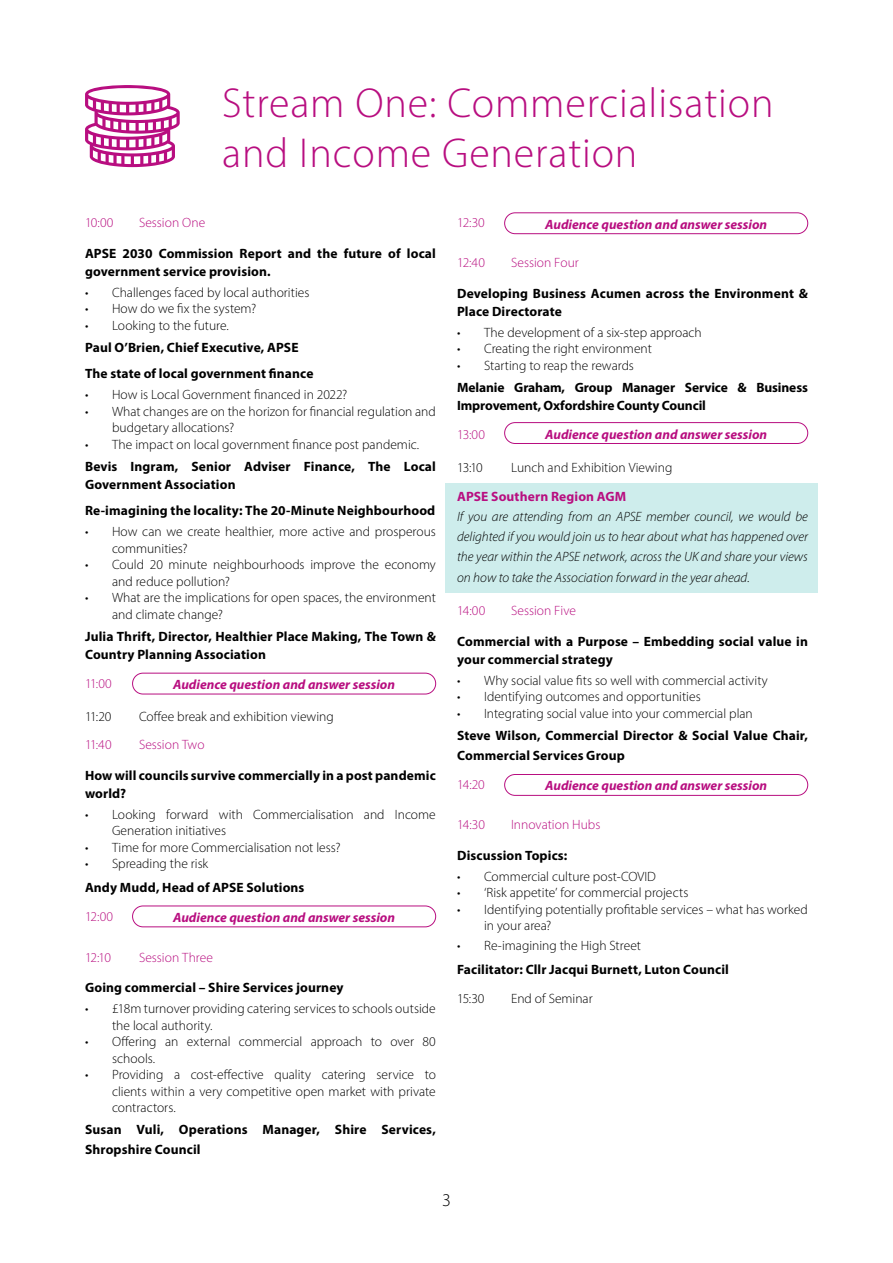
<style>
.page{position:relative;width:893px;height:1263px;background:#fff}
.page>*{position:absolute;margin:0;border:0;box-sizing:border-box;transform-origin:0 0}
.t1{font:300 42px/50.4px "Myriad Pro";letter-spacing:.02em;color:#b80e80}
.t2{font:300 18px "Myriad Pro";color:#000}
.t3{font:300 13.5px/16.5px "Myriad Pro";color:#000}
.t4{font:700 13.5px/18px "Myriad Pro";letter-spacing:.01em;color:#000}
.t5{font:italic 300 13.5px/20.2px "Myriad Pro";color:#000;text-align:justify}
.t6{font:italic 700 13.5px "Myriad Pro";color:#b80e80}
.t7{font:300 13.5px "Myriad Pro";color:#b80e80}
.t8{font:700 13.5px/18px "Myriad Pro";letter-spacing:-.01em;color:#000}
.t9{font:700 13.5px "Myriad Pro";letter-spacing:.01em;color:#b80e80}
</style>
<div class="page">
<div style="left:445px;top:483px;width:373px;height:109px;background:#ceedec"></div>
<svg style="left:85px;top:85px;width:95px;height:82px"></svg>
<div style="left:132px;top:673px;width:304px;height:21px;border:1px solid #b80e80;border-radius:10px"></div>
<div style="left:132px;top:906px;width:304px;height:21px;border:1px solid #b80e80;border-radius:10px"></div>
<div style="left:504px;top:213px;width:304px;height:21px;border:1px solid #b80e80;border-radius:10px"></div>
<div style="left:504px;top:422px;width:304px;height:22px;border:1px solid #b80e80;border-radius:10px"></div>
<div style="left:504px;top:774px;width:304px;height:21px;border:1px solid #b80e80;border-radius:10px"></div>
<h1 class="t1" style="left:222px;top:77px;width:553px">Stream One: Commercialisation and Income Generation</h1>
<p class="t7" style="left:85px;top:214px;width:30px">10:00</p>
<p class="t7" style="left:139px;top:214px;width:68px">Session One</p>
<p class="t4" style="left:85px;top:244px;width:352px">APSE 2030 Commission Report and the future of local government service provision.</p>
<p class="t3" style="left:85px;top:284px;width:226px">• Challenges faced by local authorities</p>
<p class="t3" style="left:85px;top:300px;width:173px">• How do we fix the system?</p>
<p class="t3" style="left:85px;top:317px;width:145px">• Looking to the future.</p>
<p class="t4" style="left:85px;top:333px;width:230px;line-height:26.5px">Paul O’Brien, Chief Executive, APSE<br>The state of local government finance</p>
<p class="t3" style="left:85px;top:386px;width:264px">• How is Local Government financed in 2022?</p>
<p class="t3" style="left:112px;top:403px;width:325px;text-indent:-27px">• What changes are on the horizon for financial regulation and budgetary allocations?</p>
<p class="t3" style="left:85px;top:436px;width:336px">• The impact on local government finance post pandemic.</p>
<p class="t4" style="left:85px;top:457px;width:352px">Bevis Ingram, Senior Adviser Finance, The Local<br>Government Association</p>
<p class="t4" style="left:85px;top:501px;width:352px">Re-imagining the locality: The 20-Minute Neighbourhood</p>
<p class="t3" style="left:112px;top:523px;width:325px;text-indent:-27px">• How can we create healthier, more active and prosperous communities?</p>
<p class="t3" style="left:112px;top:556px;width:325px;text-indent:-27px">• Could 20 minute neighbourhoods improve the economy and reduce pollution?</p>
<p class="t3" style="left:112px;top:589px;width:325px;text-indent:-27px">• What are the implications for open spaces, the environment and climate change?</p>
<p class="t4" style="left:85px;top:627px;width:352px">Julia Thrift, Director, Healthier Place Making, The Town &amp;<br>Country Planning Association</p>
<p class="t7" style="left:85px;top:675px;width:28px">11:00</p>
<p class="t3" style="left:85px;top:708px;width:28px">11:20</p>
<p class="t3" style="left:139px;top:708px;width:196px">Coffee break and exhibition viewing</p>
<p class="t7" style="left:85px;top:737px;width:28px">11:40</p>
<p class="t7" style="left:139px;top:737px;width:67px">Session Two</p>
<p class="t4" style="left:85px;top:766px;width:352px">How will councils survive commercially in a post pandemic world?</p>
<p class="t3" style="left:112px;top:806px;width:325px;text-indent:-27px">• Looking forward with Commercialisation and Income<br>Generation initiatives</p>
<p class="t3" style="left:85px;top:839px;width:257px">• Time for more Commercialisation not less?</p>
<p class="t3" style="left:85px;top:855px;width:125px">• Spreading the risk</p>
<p class="t4" style="left:85px;top:878px;width:221px">Andy Mudd, Head of APSE Solutions</p>
<p class="t7" style="left:85px;top:908px;width:30px">12:00</p>
<p class="t7" style="left:85px;top:949px;width:28px">12:10</p>
<p class="t7" style="left:139px;top:949px;width:75px">Session Three</p>
<p class="t4" style="left:85px;top:978px;width:260px">Going commercial – Shire Services journey</p>
<p class="t3" style="left:112px;top:1000px;width:325px;text-indent:-27px">• £18m turnover providing catering services to schools outside the local authority.</p>
<p class="t3" style="left:112px;top:1033px;width:325px;text-indent:-27px">• Offering an external commercial approach to over 80 schools.</p>
<p class="t3" style="left:112px;top:1066px;width:325px;text-align:justify;text-indent:-27px">• Providing a cost-effective quality catering service to clients within a very competitive open market with private contractors.</p>
<p class="t4" style="left:85px;top:1119px;width:352px;line-height:19.8px">Susan Vuli, Operations Manager, Shire Services,<br>Shropshire Council</p>
<p class="t6" style="left:173px;top:676px;width:224px">Audience question and answer session</p>
<p class="t6" style="left:173px;top:908px;width:224px">Audience question and answer session</p>
<p class="t7" style="left:457px;top:214px;width:29px">12:30</p>
<p class="t7" style="left:457px;top:255px;width:29px">12:40</p>
<p class="t7" style="left:511px;top:255px;width:69px">Session Four</p>
<p class="t4" style="left:457px;top:284px;width:352px">Developing Business Acumen across the Environment &amp;<br>Place Directorate</p>
<p class="t3" style="left:457px;top:324px;width:246px">• The development of a six-step approach</p>
<p class="t3" style="left:457px;top:340px;width:196px">• Creating the right environment</p>
<p class="t3" style="left:457px;top:357px;width:178px">• Starting to reap the rewards</p>
<p class="t8" style="left:457px;top:378px;width:352px">Melanie Graham, Group Manager Service &amp; Business<br>Improvement, Oxfordshire County Council</p>
<p class="t7" style="left:457px;top:426px;width:29px">13:00</p>
<p class="t3" style="left:457px;top:459px;width:27px">13:10</p>
<p class="t3" style="left:511px;top:459px;width:163px">Lunch and Exhibition Viewing</p>
<p class="t9" style="left:457px;top:487px;width:171px">APSE Southern Region AGM</p>
<p class="t5" style="left:457px;top:506px;width:352px">If you are attending from an APSE member council, we would be delighted if you would join us to hear about what has happened over the year within the APSE network, across the UK and share your views on how to take the Association forward in the year ahead.</p>
<p class="t7" style="left:457px;top:603px;width:30px">14:00</p>
<p class="t7" style="left:511px;top:603px;width:66px">Session Five</p>
<p class="t4" style="left:457px;top:632px;width:352px">Commercial with a Purpose – Embedding social value in your commercial strategy</p>
<p class="t3" style="left:457px;top:672px;width:312px">• Why social value fits so well with commercial activity</p>
<p class="t3" style="left:457px;top:688px;width:245px">• Identifying outcomes and opportunities</p>
<p class="t3" style="left:457px;top:705px;width:297px">• Integrating social value into your commercial plan</p>
<p class="t4" style="left:457px;top:725px;width:352px;line-height:19.8px">Steve Wilson, Commercial Director &amp; Social Value Chair,<br>Commercial Services Group</p>
<p class="t7" style="left:457px;top:776px;width:29px">14:20</p>
<p class="t7" style="left:457px;top:817px;width:29px">14:30</p>
<p class="t7" style="left:511px;top:817px;width:91px">Innovation Hubs</p>
<p class="t4" style="left:457px;top:846px;width:112px">Discussion Topics:</p>
<p class="t3" style="left:457px;top:868px;width:200px">• Commercial culture post-COVID</p>
<p class="t3" style="left:457px;top:884px;width:233px">• ‘Risk appetite’ for commercial projects</p>
<p class="t3" style="left:484px;top:901px;width:325px;text-indent:-27px">• Identifying potentially profitable services – what has worked in your area?</p>
<p class="t3" style="left:457px;top:937px;width:185px">• Re-imagining the High Street</p>
<p class="t4" style="left:457px;top:960px;width:273px">Facilitator: Cllr Jacqui Burnett, Luton Council</p>
<p class="t3" style="left:457px;top:990px;width:29px">15:30</p>
<p class="t3" style="left:511px;top:990px;width:83px">End of Seminar</p>
<p class="t6" style="left:545px;top:215px;width:224px">Audience question and answer session</p>
<p class="t6" style="left:545px;top:425px;width:224px">Audience question and answer session</p>
<p class="t6" style="left:545px;top:777px;width:224px">Audience question and answer session</p>
<h2 class="t2" style="left:442px;top:1189px;width:10px">3</h2>
</div>
